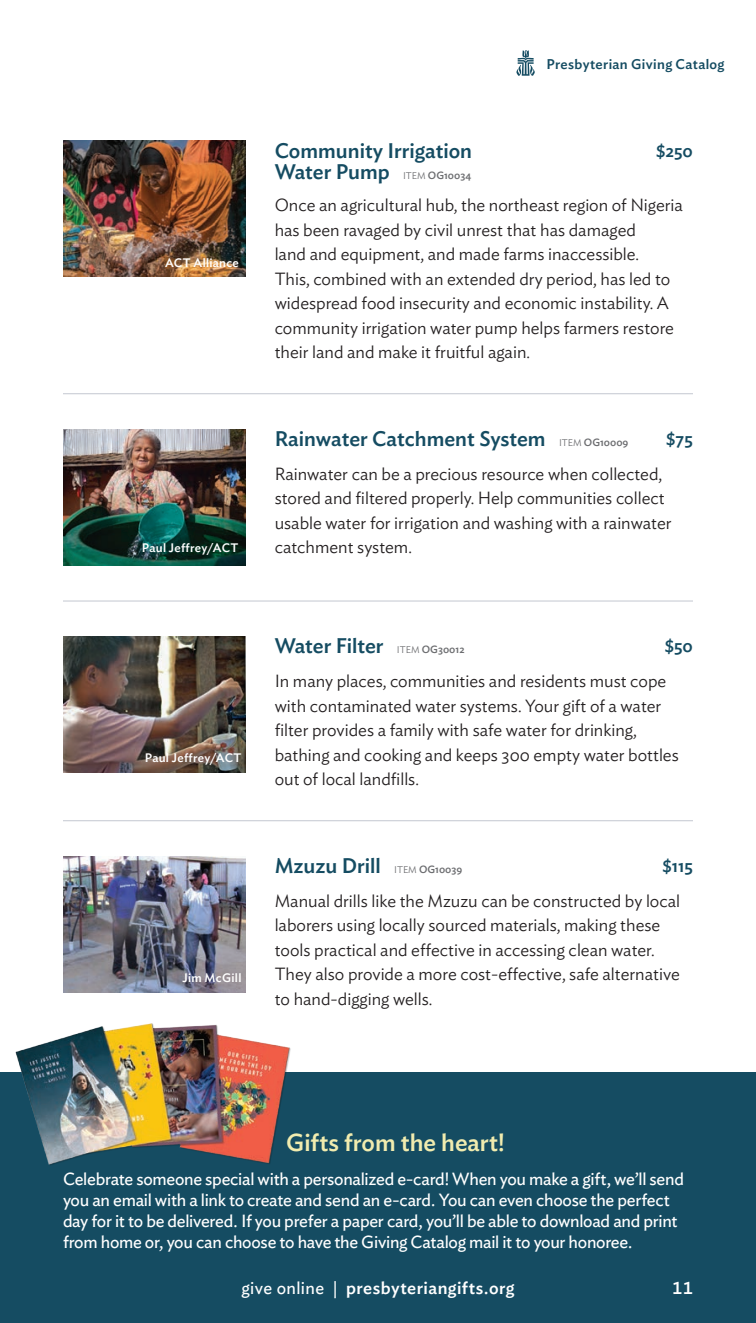
<style>
.page{position:relative;width:756px;height:1323px;background:#fff}
.page>*{position:absolute;margin:0;border:0;box-sizing:border-box;transform-origin:0 0}
.Body_Copy{font:500 24.5px "Ideal Sans";letter-spacing:-.005em;color:#f1ecaf}
.t1{font:500 21px/21px "Ideal Sans";color:#154c62}
.t2{font:300 17.5px/24.5px "Ideal Sans";color:#231f20}
.Body_Copy-2{font:17.5px/21px "Ideal Sans";letter-spacing:-.015em;color:#fff}
.Page_Message{font:500 17.5px "Ideal Sans";letter-spacing:.025em;color:#fff}
.t3{font:500 17.5px "Ideal Sans";color:#154c62}
.Page_Number{font:500 17.5px "Ideal Sans";color:#fff}
.t4{font:500 14px "Ideal Sans";letter-spacing:.025em;color:#154c62}
.Photo_Credit{font:500 12.25px "Ideal Sans";letter-spacing:.02em;color:#fff}
.s1{font-weight:300;font-size:9.62px;color:#6c6d70}
.s2{font-size:10.5px;color:#6c6d70}
.s3{font-weight:400}
</style>
<div class="page">
<svg style="left:516px;top:50px;width:19px;height:26px"></svg>
<img style="left:63px;top:856px;width:182px;height:136px">
<img style="left:63px;top:141px;width:182px;height:136px">
<img style="left:63px;top:429px;width:182px;height:136px">
<img style="left:63px;top:637px;width:182px;height:136px">
<div style="left:0;top:1072px;width:756px;height:251px;background:#154c62"></div>
<hr style="left:63px;top:393px;width:630px;height:1px;background:#c3c7d0">
<hr style="left:63px;top:601px;width:630px;height:1px;background:#c3c7d0">
<hr style="left:63px;top:820px;width:630px;height:1px;background:#c3c7d0">
<img style="left:15px;top:1023px;width:276px;height:142px">
<p class="t4" style="left:547px;top:53px;width:179px">Presbyterian Giving Catalog</p>
<p class="Photo_Credit" style="left:165px;top:253px;width:75px">ACT Alliance</p>
<p class="Photo_Credit" style="left:142px;top:538px;width:98px">Paul Jeffrey/ACT</p>
<p class="Photo_Credit" style="left:145px;top:748px;width:98px">Paul Jeffrey/ACT</p>
<p class="Photo_Credit" style="left:182px;top:968px;width:61px">Jim McGill</p>
<p class="t1" style="left:275px;top:138px;width:199px">Community Irrigation<br>Water Pump <span class="s1">ITEM</span> <span class="s2">OG10034</span></p>
<p class="t3" style="left:656px;top:137px;width:38px">$250</p>
<p class="t2" style="left:275px;top:192px;width:410px">Once an agricultural hub, the northeast region of Nigeria has been ravaged by civil unrest that has damaged<br>land and equipment, and made farms inaccessible.<br>This, combined with an extended dry period, has led to widespread food insecurity and economic instability. A community irrigation water pump helps farmers restore their land and make it fruitful again.</p>
<p class="t1" style="left:275px;top:427px;width:355px">Rainwater Catchment System <span class="s1">ITEM</span> <span class="s2">OG10009</span></p>
<p class="t3" style="left:666px;top:425px;width:28px">$75</p>
<p class="t2" style="left:275px;top:460px;width:398px">Rainwater can be a precious resource when collected, stored and filtered properly. Help communities collect usable water for irrigation and washing with a rainwater catchment system.</p>
<p class="t1" style="left:275px;top:634px;width:191px">Water Filter <span class="s1">ITEM</span> <span class="s2">OG30012</span></p>
<p class="t3" style="left:665px;top:633px;width:30px">$50</p>
<p class="t2" style="left:275px;top:667px;width:406px">In many places, communities and residents must cope with contaminated water systems. Your gift of a water filter provides a family with safe water for drinking, bathing and cooking and keeps 300 empty water bottles out of local landfills.</p>
<p class="t1" style="left:275px;top:854px;width:189px">Mzuzu Drill <span class="s1">ITEM</span> <span class="s2">OG10039</span></p>
<p class="t3" style="left:662px;top:852px;width:32px">$115</p>
<p class="t2" style="left:275px;top:887px;width:407px">Manual drills like the Mzuzu can be constructed by local laborers using locally sourced materials, making these tools practical and effective in accessing clean water.<br>They also provide a more cost-effective, safe alternative to hand-digging wells.</p>
<p class="Body_Copy" style="left:286px;top:1124px;width:220px">Gifts from the heart!</p>
<p class="Body_Copy-2" style="left:63px;top:1167px;width:623px">Celebrate someone special with a personalized e-card! When you make a gift, we’ll send you an email with a link to create and send an e-card. You can even choose the perfect day for it to be delivered. If you prefer a paper card, you’ll be able to download and print from home or, you can choose to have the Giving Catalog mail it to your honoree.</p>
<p class="Page_Message" style="left:241px;top:1274px;width:275px"><span class="s3">give online |</span> presbyteriangifts.org</p>
<p class="Page_Number" style="left:672px;top:1274px;width:22px">11</p>
</div>
